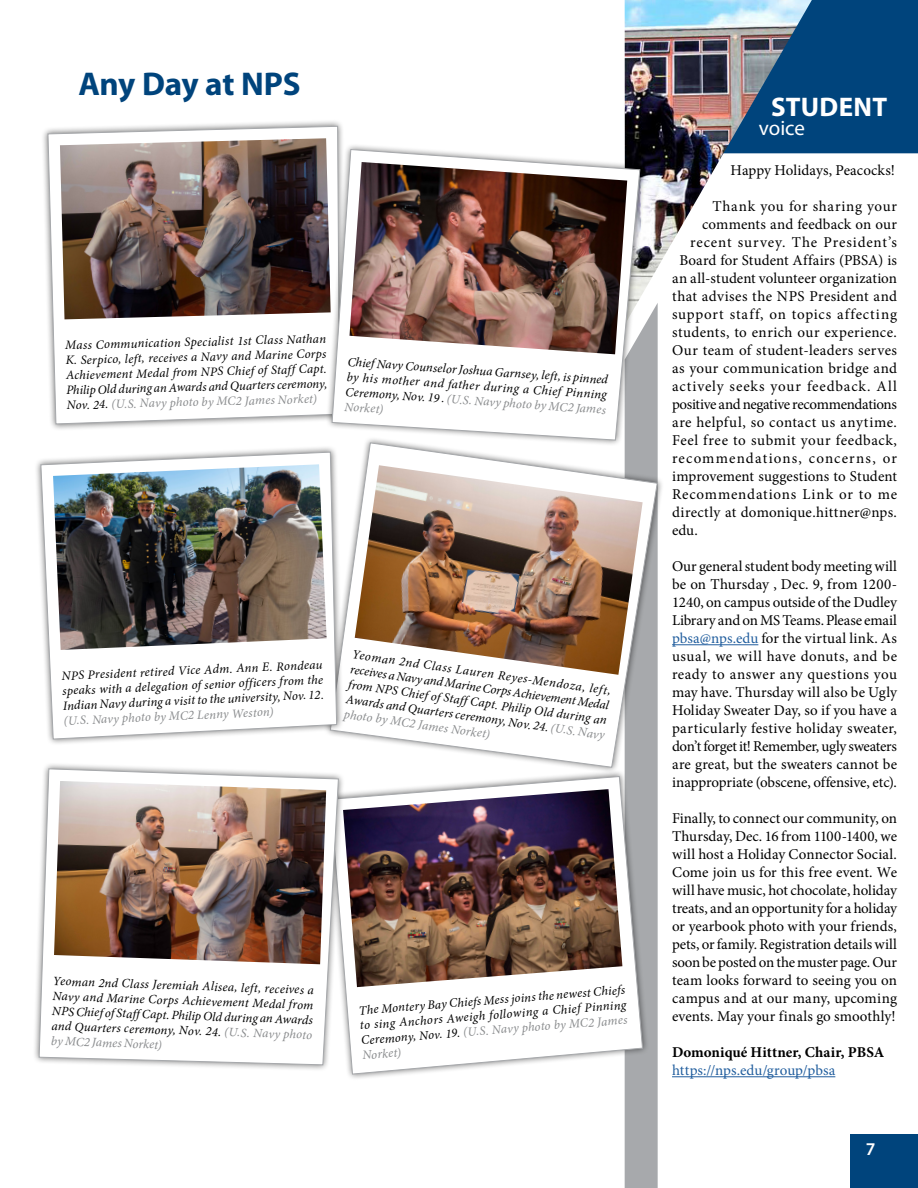
<style>
.page{position:relative;width:918px;height:1188px;background:#fff}
.page>*{position:absolute;margin:0;border:0;box-sizing:border-box;transform-origin:0 0}
.t1{font:700 33px "Myriad Pro";letter-spacing:-.01em;color:#00447c}
.t2{font:700 27px "Myriad Pro";letter-spacing:.01em;color:#fff}
.t3{font:21px "Myriad Pro";letter-spacing:-.005em;color:#fff}
.t4{font:600 18px "Myriad Pro";color:#fff}
.t5{font:15px/18px "Minion Pro";letter-spacing:.025em;color:#000;text-align:justify}
.t6{font:15px "Minion Pro";color:#000}
.t7{font:15px "Minion Pro";letter-spacing:.055em;color:#000}
.t8{font:15px "Minion Pro";letter-spacing:.005em;color:#000}
.t9{font:15px "Minion Pro";letter-spacing:-.025em;color:#000}
.t10{font:15px "Minion Pro";letter-spacing:.07em;color:#000}
.t11{font:700 15px "Minion Pro";color:#000}
.t12{font:15px "Minion Pro";color:#215e9e}
.t13{font:15px "Minion Pro";letter-spacing:.05em;color:#000}
.t14{font:italic 12.75px/15px "Minion Pro";color:#000;text-align:justify}
.t15{font:italic 12.75px "Minion Pro";color:#8a8c8e}
.s1{color:#8a8c8e}
.s2{color:#215e9e}
</style>
<div class="page">
<div style="left:625px;top:324px;width:33px;height:864px;background:#a7a9ac"></div>
<div style="left:812px;top:0;width:106px;height:153px;background:#00447c"></div>
<img style="left:625px;top:0;width:187px;height:324px">
<hr style="left:672px;top:644px;width:86px;height:1px;background:#215e9e">
<hr style="left:672px;top:1076px;width:163px;height:1px;background:#215e9e">
<div style="left:324px;top:436px;width:340px;height:338px;background:#000;opacity:.55"></div>
<img style="left:330px;top:442px;width:328px;height:326px">
<div style="left:324px;top:770px;width:325px;height:311px;background:#000;opacity:.55"></div>
<img style="left:330px;top:776px;width:313px;height:299px">
<div style="left:41px;top:119px;width:305px;height:312px;background:#000;opacity:.55"></div>
<img style="left:47px;top:126px;width:293px;height:299px">
<div style="left:325px;top:143px;width:322px;height:304px;background:#000;opacity:.55"></div>
<img style="left:331px;top:149px;width:310px;height:292px">
<div style="left:34px;top:446px;width:309px;height:300px;background:#000;opacity:.55"></div>
<img style="left:40px;top:451px;width:297px;height:289px">
<div style="left:32px;top:762px;width:313px;height:310px;background:#000;opacity:.55"></div>
<img style="left:38px;top:768px;width:301px;height:298px">
<div style="left:850px;top:1134px;width:68px;height:54px;background:#00447c"></div>
<h1 class="t1" style="left:78px;top:62px;width:224px">Any Day at NPS</h1>
<p class="t14" style="left:65px;top:337px;width:263px;rotate:-1deg">Mass Communication Specialist 1st Class Nathan K. Serpico, left, receives a Navy and Marine Corps Achievement Medal from NPS Chief of Staff Capt.<br>Philip Old during an Awards and Quarters ceremony, Nov. 24. <span class="s1">(U.S. Navy photo by MC2 James Norket)</span></p>
<p class="t14" style="left:348px;top:354px;width:263px;rotate:4deg">Chief Navy Counselor Joshua Garnsey, left, is pinned by his mother and father during a Chief Pinning Ceremony, Nov. 19 . <span class="s1">(U.S. Navy photo by MC2 James Norket)</span></p>
<p class="t14" style="left:61px;top:669px;width:263px;rotate:-3deg">NPS President retired Vice Adm. Ann E. Rondeau speaks with a delegation of senior officers from the Indian Navy during a visit to the university, Nov. 12.</p>
<p class="t15" style="left:63px;top:713px;width:211px;rotate:-3deg">(U.S. Navy photo by MC2 Lenny Weston)</p>
<p class="t14" style="left:353px;top:647px;width:263px;rotate:8deg">Yeoman 2nd Class Lauren Reyes-Mendoza, left, receives a Navy and Marine Corps Achievement Medal from NPS Chief of Staff Capt. Philip Old during an Awards and Quarters ceremony, Nov. 24. <span class="s1">(U.S. Navy photo by MC2 James Norket)</span></p>
<p class="t14" style="left:53px;top:973px;width:263px;rotate:2deg">Yeoman 2nd Class Jeremiah Alisea, left, receives a Navy and Marine Corps Achievement Medal from NPS Chief of Staff Capt. Philip Old during an Awards and Quarters ceremony, Nov. 24. <span class="s1">(U.S. Navy photo by MC2 James Norket)</span></p>
<p class="t14" style="left:358px;top:1002px;width:269px;rotate:-4deg">The Montery Bay Chiefs Mess joins the newest Chiefs to sing Anchors Aweigh following a Chief Pinning Ceremony, Nov. 19. <span class="s1">(U.S. Navy photo by MC2 James</span></p>
<p class="t15" style="left:362px;top:1046px;width:40px;rotate:-4deg">Norket)</p>
<h2 class="t2" style="left:771px;top:89px;width:118px">STUDENT</h2>
<h3 class="t3" style="left:759px;top:115px;width:48px">voice</h3>
<p class="t6" style="left:731px;top:160px;width:166px">Happy Holidays, Peacocks!</p>
<p class="t5" style="left:713px;top:198px;width:186px">Thank you for sharing your</p>
<p class="t8" style="left:702px;top:214px;width:197px">comments and feedback on our</p>
<p class="t7" style="left:690px;top:232px;width:208px">recent survey. The President’s</p>
<p class="t8" style="left:680px;top:250px;width:219px">Board for Student Affairs (PBSA) is</p>
<p class="t6" style="left:672px;top:268px;width:226px">an all-student volunteer organization</p>
<p class="t5" style="left:672px;top:288px;width:226px">that advises the NPS President and</p>
<p class="t7" style="left:672px;top:304px;width:227px">support staff, on topics affecting</p>
<p class="t5" style="left:672px;top:324px;width:226px">students, to enrich our experience.</p>
<p class="t5" style="left:672px;top:342px;width:227px">Our team of student-leaders serves</p>
<p class="t5" style="left:672px;top:360px;width:227px">as your communication bridge and</p>
<p class="t7" style="left:672px;top:376px;width:226px">actively seeks your feedback. All</p>
<p class="t9" style="left:672px;top:394px;width:227px">positive and negative recommendations</p>
<p class="t5" style="left:672px;top:414px;width:227px">are helpful, so contact us anytime.</p>
<p class="t5" style="left:672px;top:432px;width:226px">Feel free to submit your feedback,</p>
<p class="t10" style="left:672px;top:448px;width:226px">recommendations, concerns, or</p>
<p class="t6" style="left:672px;top:466px;width:227px">improvement suggestions to Student</p>
<p class="t13" style="left:672px;top:484px;width:227px">Recommendations Link or to me</p>
<p class="t5" style="left:672px;top:504px;width:227px">directly at domonique.hittner@nps.</p>
<p class="t5" style="left:672px;top:522px;width:27px">edu.</p>
<p class="t5" style="left:672px;top:558px;width:227px">Our general student body meeting will be on Thursday , Dec. 9, from 1200- 1240, on campus outside of the Dudley Library and on MS Teams. Please email <span class="s2">pbsa@nps.edu</span> for the virtual link. As usual, we will have donuts, and be ready to answer any questions you may have. Thursday will also be Ugly Holiday Sweater Day, so if you have a particularly festive holiday sweater, don’t forget it! Remember, ugly sweaters are great, but the sweaters cannot be inappropriate (obscene, offensive, etc).</p>
<p class="t5" style="left:672px;top:810px;width:227px">Finally, to connect our community, on Thursday, Dec. 16 from 1100-1400, we will host a Holiday Connector Social.<br>Come join us for this free event. We will have music, hot chocolate, holiday treats, and an opportunity for a holiday or yearbook photo with your friends, pets, or family. Registration details will soon be posted on the muster page. Our team looks forward to seeing you on campus and at our many, upcoming events. May your finals go smoothly!</p>
<p class="t11" style="left:672px;top:1042px;width:214px">Domoniqué Hittner, Chair, PBSA</p>
<p class="t12" style="left:672px;top:1060px;width:165px">https://nps.edu/group/pbsa</p>
<p class="t4" style="left:866px;top:1138px;width:11px">7</p>
</div>
